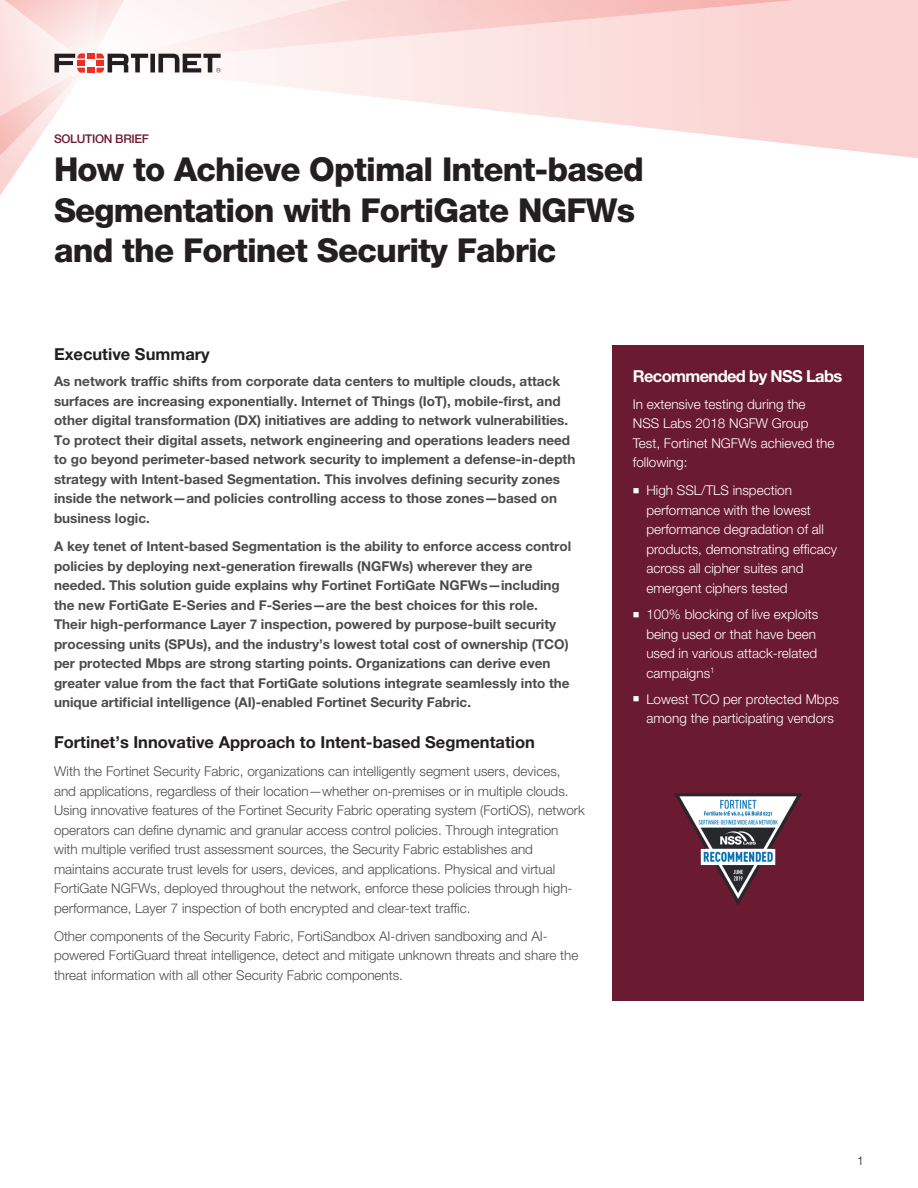
<style>
.page{position:relative;width:918px;height:1188px;background:#fff}
.page>*{position:absolute;margin:0;border:0;box-sizing:border-box;transform-origin:0 0}
.Main_Title{font:800 33px/40.5px "Helvetica Neue LT Pro";letter-spacing:-.025em;color:#231f20}
.Body_Copy{font:700 16.5px "Helvetica Neue LT Pro";color:#231f20}
.Sidebar_-_Bullets_co{font:700 16.5px "Helvetica Neue LT Pro";letter-spacing:-.04em;color:#fff}
.Body_Copy_SUBHEAD__B{font:700 16.5px "Helvetica Neue LT Pro";color:#231f20}
.Body_Copy-2{font:700 13.5px/19.5px "Helvetica Neue LT Pro";color:#4b4c4d}
.Body_Copy-3{font:300 13.5px/19.5px "Helvetica Neue LT Pro";color:#4b4c4d}
.Body_Copy-4{font:300 13.5px/19.5px "Helvetica Neue LT Pro";color:#fff}
.Page_Header{font:500 12px "Helvetica Neue LT Pro";letter-spacing:-.025em;color:#6b1b31}
.t1{font:300 12px "Helvetica Neue LT Pro";color:#231f20}
</style>
<div class="page">
<svg style="left:251px;top:65px;width:667px;height:93px"></svg>
<svg style="left:221px;top:0;width:697px;height:65px;background:#fadad8"></svg>
<svg style="left:0;top:0;width:221px;height:195px"></svg>
<div style="left:612px;top:346px;width:252px;height:655px;background:#6b1b31"></div>
<hr style="left:242px;top:31px;width:1px;height:64px;background:#231f20">
<img style="left:674px;top:794px;width:128px;height:110px">
<p class="Page_Header" style="left:54px;top:132px;width:97px">SOLUTION BRIEF</p>
<p class="Main_Title" style="left:54px;top:149px;width:591px">How to Achieve Optimal Intent-based<br>Segmentation with FortiGate NGFWs and the Fortinet Security Fabric</p>
<p class="Body_Copy_SUBHEAD__B" style="left:54px;top:344px;width:157px">Executive Summary</p>
<p class="Body_Copy-2" style="left:54px;top:371px;width:523px">As network traffic shifts from corporate data centers to multiple clouds, attack surfaces are increasing exponentially. Internet of Things (IoT), mobile-first, and other digital transformation (DX) initiatives are adding to network vulnerabilities.<br>To protect their digital assets, network engineering and operations leaders need to go beyond perimeter-based network security to implement a defense-in-depth strategy with Intent-based Segmentation. This involves defining security zones inside the network—and policies controlling access to those zones—based on business logic.</p>
<p class="Body_Copy-2" style="left:54px;top:536px;width:519px">A key tenet of Intent-based Segmentation is the ability to enforce access control policies by deploying next-generation firewalls (NGFWs) wherever they are needed. This solution guide explains why Fortinet FortiGate NGFWs—including the new FortiGate E-Series and F-Series—are the best choices for this role.<br>Their high-performance Layer 7 inspection, powered by purpose-built security processing units (SPUs), and the industry’s lowest total cost of ownership (TCO) per protected Mbps are strong starting points. Organizations can derive even greater value from the fact that FortiGate solutions integrate seamlessly into the unique artificial intelligence (AI)-enabled Fortinet Security Fabric.</p>
<p class="Body_Copy" style="left:54px;top:732px;width:482px">Fortinet’s Innovative Approach to Intent-based Segmentation</p>
<p class="Body_Copy-3" style="left:54px;top:761px;width:532px">With the Fortinet Security Fabric, organizations can intelligently segment users, devices, and applications, regardless of their location—whether on-premises or in multiple clouds.<br>Using innovative features of the Fortinet Security Fabric operating system (FortiOS), network operators can define dynamic and granular access control policies. Through integration with multiple verified trust assessment sources, the Security Fabric establishes and maintains accurate trust levels for users, devices, and applications. Physical and virtual FortiGate NGFWs, deployed throughout the network, enforce these policies through high&shy;performance, Layer 7 inspection of both encrypted and clear-text traffic.</p>
<p class="Body_Copy-3" style="left:54px;top:926px;width:526px">Other components of the Security Fabric, FortiSandbox AI-driven sandboxing and AI&shy;powered FortiGuard threat intelligence, detect and mitigate unknown threats and share the threat information with all other Security Fabric components.</p>
<p class="Sidebar_-_Bullets_co" style="left:633px;top:366px;width:211px">Recommended by NSS Labs</p>
<p class="Body_Copy-4" style="left:633px;top:394px;width:203px">In extensive testing during the<br>NSS Labs 2018 NGFW Group<br>Test, Fortinet NGFWs achieved the following:</p>
<p class="Body_Copy-4" style="left:646px;top:481px;width:192px;text-indent:-14px">■ High SSL/TLS inspection performance with the lowest performance degradation of all products, demonstrating efficacy across all cipher suites and emergent ciphers tested</p>
<p class="Body_Copy-4" style="left:646px;top:604px;width:173px;text-indent:-14px">■ 100% blocking of live exploits being used or that have been used in various attack-related campaigns<sup>1</sup></p>
<p class="Body_Copy-4" style="left:646px;top:689px;width:194px;text-indent:-14px">■ Lowest TCO per protected Mbps among the participating vendors</p>
<p class="t1" style="left:857px;top:1154px;width:8px">1</p>
</div>
